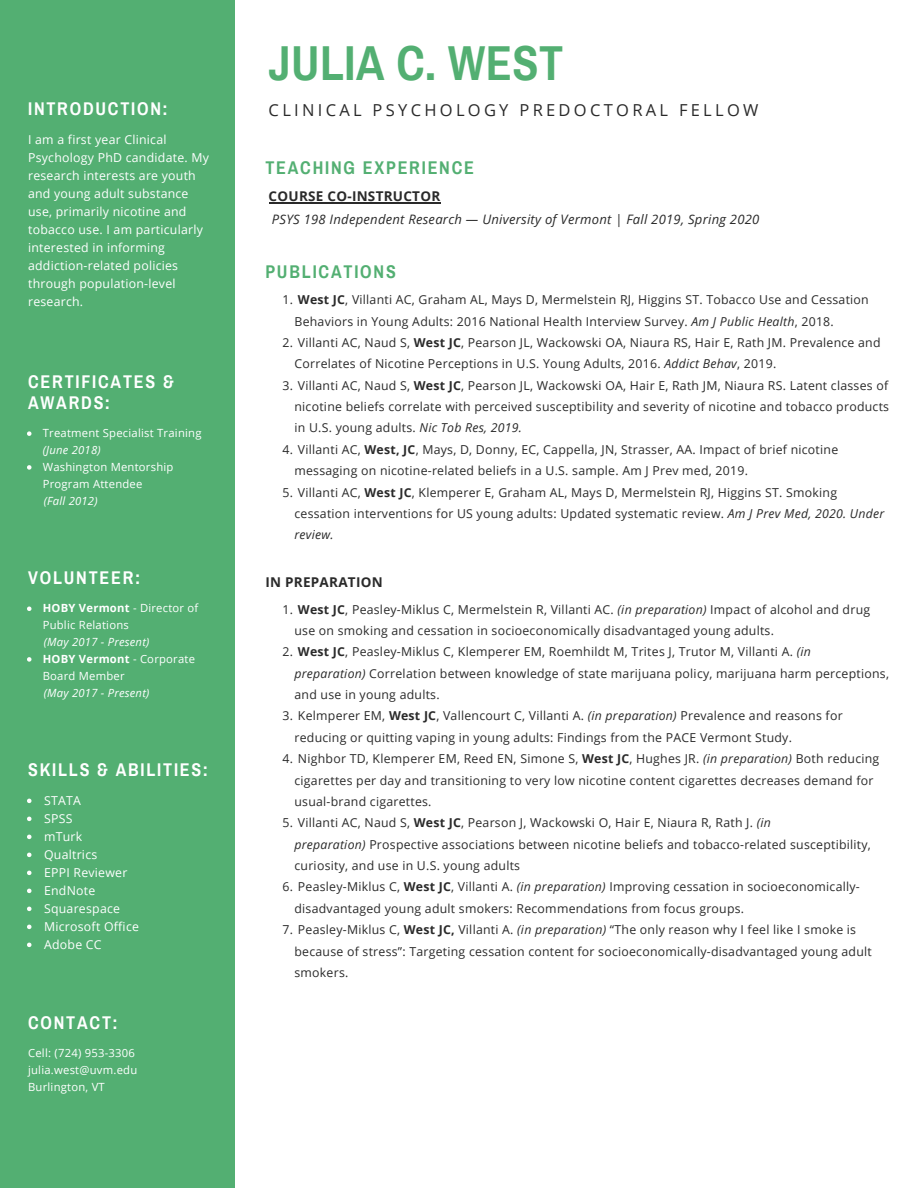
<style>
.page{position:relative;width:918px;height:1188px;background:#fff}
.page>*{position:absolute;margin:0;border:0;box-sizing:border-box;transform-origin:0 0}
.t1{font:700 48px "Archivo Narrow";letter-spacing:.01em;color:#53af72}
.t2{font:700 18px/21.3px "Archivo Narrow";letter-spacing:.1em;color:#fff}
.t3{font:700 18px "Archivo Narrow";letter-spacing:.1em;color:#53af72}
.t4{font:16.5px "Open Sans";letter-spacing:.2em;color:#2a2a2a}
.t5{font:700 13.5px "Open Sans";letter-spacing:.02em;color:#2a2a2a}
.t6{font:italic 13.05px "Open Sans";letter-spacing:.02em;color:#2a2a2a}
.t7{font:12.3px/21.3px "Open Sans";letter-spacing:.02em;color:#2a2a2a}
.t8{font:12.3px/18px "Open Sans";letter-spacing:.02em;color:#fff}
.t9{font:11.25px/16.8px "Open Sans";letter-spacing:.02em;color:#fff}
.t10{font:italic 11.25px "Open Sans";letter-spacing:.02em;color:#fff}
.s1{font-weight:700}
.s2{font-style:italic}
</style>
<div class="page">
<div style="left:0;top:0;width:235px;height:1188px;background:#53af72"></div>
<svg style="left:27px;top:607px;width:4px;height:4px"></svg>
<svg style="left:27px;top:657px;width:4px;height:5px"></svg>
<hr style="left:269px;top:202px;width:172px;height:1px;background:#2a2a2a">
<svg style="left:27px;top:799px;width:4px;height:4px"></svg>
<svg style="left:27px;top:817px;width:4px;height:4px"></svg>
<svg style="left:27px;top:835px;width:4px;height:4px"></svg>
<svg style="left:27px;top:853px;width:4px;height:4px"></svg>
<svg style="left:27px;top:871px;width:4px;height:4px"></svg>
<svg style="left:27px;top:889px;width:4px;height:4px"></svg>
<svg style="left:27px;top:907px;width:4px;height:4px"></svg>
<svg style="left:27px;top:925px;width:4px;height:4px"></svg>
<svg style="left:27px;top:943px;width:4px;height:4px"></svg>
<svg style="left:27px;top:431px;width:4px;height:5px"></svg>
<svg style="left:27px;top:465px;width:4px;height:5px"></svg>
<h1 class="t1" style="left:269px;top:38px;width:296px">JULIA C. WEST</h1>
<h2 class="t2" style="left:28px;top:99px;width:141px">INTRODUCTION:</h2>
<h3 class="t4" style="left:269px;top:98px;width:491px">CLINICAL PSYCHOLOGY PREDOCTORAL FELLOW</h3>
<p class="t8" style="left:28px;top:131px;width:182px">I am a first year Clinical<br>Psychology PhD candidate. My research interests are youth and young adult substance use, primarily nicotine and tobacco use. I am particularly interested in informing addiction-related policies through population-level research.</p>
<h2 class="t3" style="left:265px;top:159px;width:210px">TEACHING EXPERIENCE</h2>
<p class="t5" style="left:269px;top:187px;width:173px">COURSE CO-INSTRUCTOR</p>
<p class="t6" style="left:272px;top:210px;width:489px">PSYS 198 Independent Research — University of Vermont | Fall 2019, Spring 2020</p>
<h2 class="t3" style="left:265px;top:263px;width:132px">PUBLICATIONS</h2>
<p class="t7" style="left:295px;top:289px;width:576px;text-indent:-12px">1. <span class="s1">West JC</span>, Villanti AC, Graham AL, Mays D, Mermelstein RJ, Higgins ST. Tobacco Use and Cessation<br>Behaviors in Young Adults: 2016 National Health Interview Survey. <span class="s2">Am J Public Health</span>, 2018.</p>
<p class="t7" style="left:295px;top:332px;width:588px;text-indent:-12px">2. Villanti AC, Naud S, <span class="s1">West JC</span>, Pearson JL, Wackowski OA, Niaura RS, Hair E, Rath JM. Prevalence and<br>Correlates of Nicotine Perceptions in U.S. Young Adults, 2016. <span class="s2">Addict Behav</span>, 2019.</p>
<p class="t7" style="left:295px;top:374px;width:596px;text-align:justify;text-indent:-12px">3. Villanti AC, Naud S, <span class="s1">West JC</span>, Pearson JL, Wackowski OA, Hair E, Rath JM, Niaura RS. Latent classes of nicotine beliefs correlate with perceived susceptibility and severity of nicotine and tobacco products in U.S. young adults. <span class="s2">Nic Tob Res, 2019.</span></p>
<p class="t7" style="left:295px;top:438px;width:545px;text-indent:-12px">4. Villanti AC, <span class="s1">West, JC</span>, Mays, D, Donny, EC, Cappella, JN, Strasser, AA. Impact of brief nicotine messaging on nicotine-related beliefs in a U.S. sample. Am J Prev med, 2019.</p>
<p class="t7" style="left:295px;top:481px;width:591px;text-indent:-12px">5. Villanti AC, <span class="s1">West JC</span>, Klemperer E, Graham AL, Mays D, Mermelstein RJ, Higgins ST. Smoking cessation interventions for US young adults: Updated systematic review. <span class="s2">Am J Prev Med, 2020. Under review.</span></p>
<h2 class="t2" style="left:28px;top:371px;width:147px">CERTIFICATES &amp;<br>AWARDS:</h2>
<p class="t9" style="left:43px;top:424px;width:160px">Treatment Specialist Training</p>
<p class="t10" style="left:43px;top:442px;width:59px">(June 2018)</p>
<p class="t9" style="left:43px;top:458px;width:132px">Washington Mentorship<br>Program Attendee</p>
<p class="t10" style="left:44px;top:493px;width:55px">(Fall 2012)</p>
<h2 class="t2" style="left:28px;top:567px;width:114px">VOLUNTEER:</h2>
<p class="t9" style="left:43px;top:599px;width:157px"><span class="s1">HOBY Vermont</span> - Director of<br>Public Relations</p>
<p class="t9" style="left:43px;top:650px;width:154px"><span class="s1">HOBY Vermont</span> - Corporate<br>Board Member</p>
<p class="t10" style="left:44px;top:634px;width:107px">(May 2017 - Present)</p>
<p class="t10" style="left:44px;top:685px;width:107px">(May 2017 - Present)</p>
<h2 class="t2" style="left:28px;top:760px;width:182px">SKILLS &amp; ABILITIES:</h2>
<p class="t8" style="left:44px;top:792px;width:96px">STATA<br>SPSS<br>mTurk<br>Qualtrics<br>EPPI Reviewer<br>EndNote<br>Squarespace<br>Microsoft Office<br>Adobe CC</p>
<h2 class="t2" style="left:28px;top:1012px;width:91px">CONTACT:</h2>
<p class="t9" style="left:28px;top:1044px;width:111px">Cell: (724) 953-3306 julia.west@uvm.edu<br>Burlington, VT</p>
<p class="t5" style="left:265px;top:572px;width:119px">IN PREPARATION</p>
<p class="t7" style="left:295px;top:598px;width:577px;text-indent:-12px">1. <span class="s1">West JC</span>, Peasley-Miklus C, Mermelstein R, Villanti AC. <span class="s2">(in preparation)</span> Impact of alcohol and drug use on smoking and cessation in socioeconomically disadvantaged young adults.</p>
<p class="t7" style="left:295px;top:641px;width:596px;text-indent:-12px">2. <span class="s1">West JC</span>, Peasley-Miklus C, Klemperer EM, Roemhildt M, Trites J, Trutor M, Villanti A. <span class="s2">(in<br>preparation)</span> Correlation between knowledge of state marijuana policy, marijuana harm perceptions, and use in young adults.</p>
<p class="t7" style="left:295px;top:705px;width:550px;text-indent:-12px">3. Kelmperer EM, <span class="s1">West JC</span>, Vallencourt C, Villanti A. <span class="s2">(in preparation)</span> Prevalence and reasons for reducing or quitting vaping in young adults: Findings from the PACE Vermont Study.</p>
<p class="t7" style="left:295px;top:748px;width:586px;text-indent:-12px">4. Nighbor TD, Klemperer EM, Reed EN, Simone S, <span class="s1">West JC</span>, Hughes JR. <span class="s2">(in preparation)</span> Both reducing cigarettes per day and transitioning to very low nicotine content cigarettes decreases demand for usual-brand cigarettes.</p>
<p class="t7" style="left:295px;top:812px;width:578px;text-indent:-12px">5. Villanti AC, Naud S, <span class="s1">West JC</span>, Pearson J, Wackowski O, Hair E, Niaura R, Rath J. <span class="s2">(in<br>preparation)</span> Prospective associations between nicotine beliefs and tobacco-related susceptibility, curiosity, and use in U.S. young adults</p>
<p class="t7" style="left:295px;top:876px;width:567px;text-indent:-12px">6. Peasley-Miklus C, <span class="s1">West JC</span>, Villanti A. <span class="s2">(in preparation)</span> Improving cessation in socioeconomically&shy;disadvantaged young adult smokers: Recommendations from focus groups.</p>
<p class="t7" style="left:295px;top:919px;width:579px;text-indent:-12px">7. Peasley-Miklus C, <span class="s1">West JC,</span> Villanti A. <span class="s2">(in preparation)</span> “The only reason why I feel like I smoke is because of stress”: Targeting cessation content for socioeconomically-disadvantaged young adult smokers.</p>
</div>
